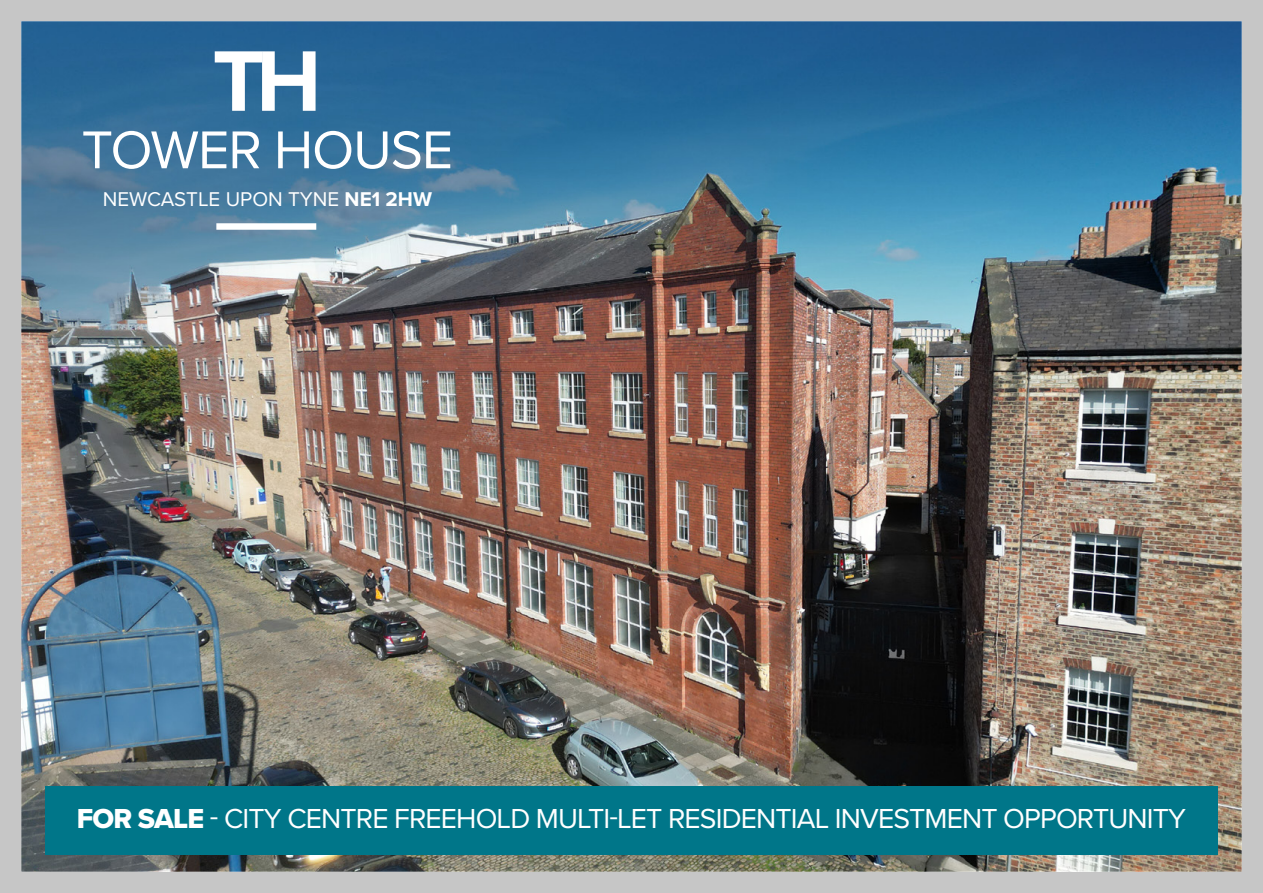
<style>
.page{position:relative;width:1263px;height:893px;background:#fff}
.page>*{position:absolute;margin:0;border:0;box-sizing:border-box;transform-origin:0 0}
.t1{font:700 89.1px "Proxima Nova";color:#fff}
.t2{font:55.2px "Proxima Nova";letter-spacing:-.02em;color:#fff}
.t3{font:28.5px "Proxima Nova";letter-spacing:-.03em;color:#fff}
.t4{font:20.7px "Proxima Nova";color:#fff}
.s1{font-weight:700}
.s2{font-family:"Proxima Nova Extrabld"}
</style>
<div class="page">
<div style="left:0;top:0;width:1263px;height:893px;border:22px solid #c6c6c6"></div>
<img style="left:21px;top:21px;width:1221px;height:851px">
<div style="left:45px;top:787px;width:1173px;height:68px;background:#007689"></div>
<div style="left:216px;top:223px;width:100px;height:7px;background:#fff"></div>
<h1 class="t1" style="left:213px;top:15px;width:110px">TH</h1>
<h2 class="t2" style="left:82px;top:109px;width:373px">TOWER HOUSE</h2>
<p class="t4" style="left:103px;top:183px;width:331px">NEWCASTLE UPON TYNE <span class="s1">NE1 2HW</span></p>
<p class="t3" style="left:77px;top:798px;width:1111px"><span class="s2">FOR SALE</span> - CITY CENTRE FREEHOLD MULTI-LET RESIDENTIAL INVESTMENT OPPORTUNITY</p>
</div>
